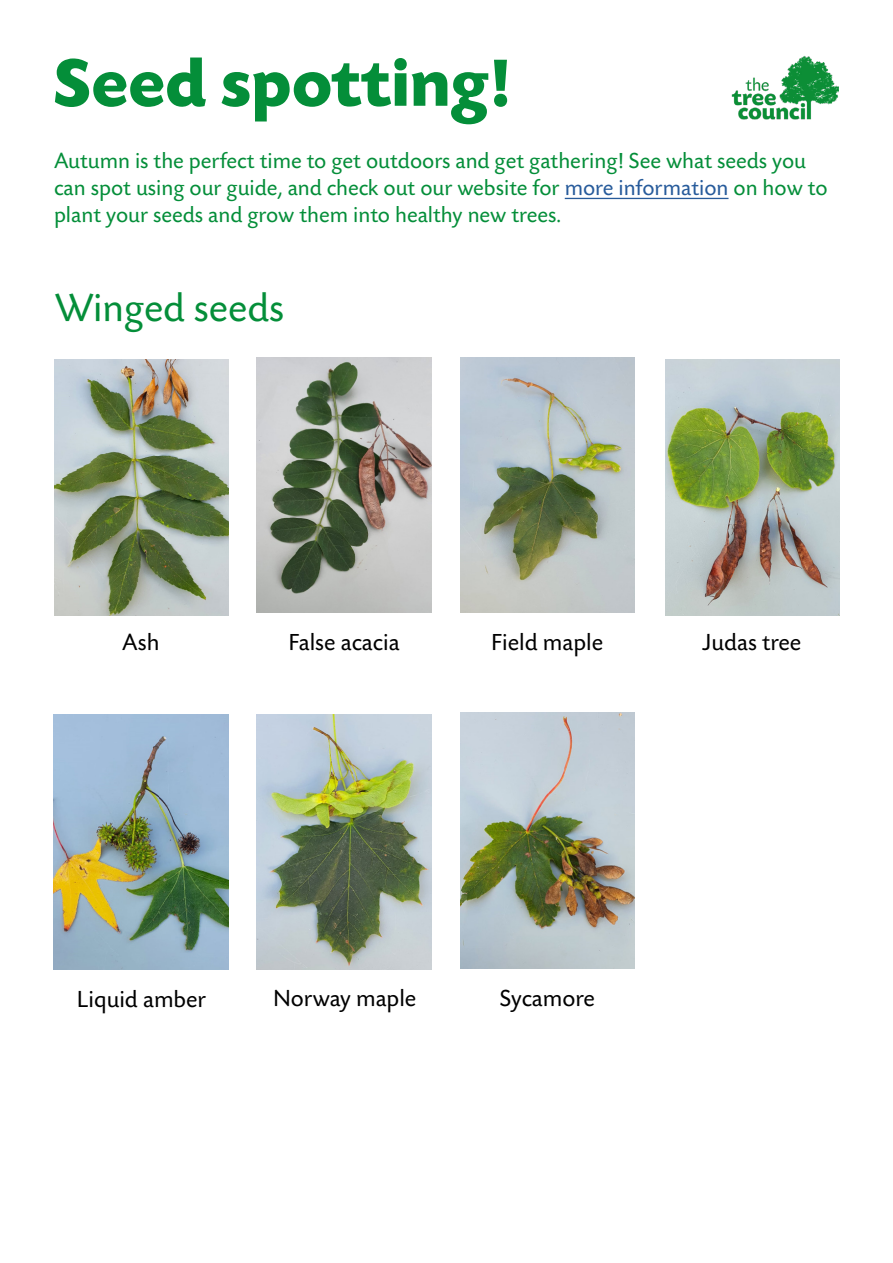
<style>
.page{position:relative;width:893px;height:1263px;background:#fff}
.page>*{position:absolute;margin:0;border:0;box-sizing:border-box;transform-origin:0 0}
.t1{font:700 69px "Today SB";color:#048e39}
.t2{font:40.5px "Today SB";color:#048e39}
.t3{font:24px "Today SB";color:#000}
.t4{font:22.5px/27px "Today SB";color:#048e39}
.s1{color:#275b9b}
</style>
<div class="page">
<hr style="left:565px;top:198px;width:163px;height:1px;background:#275b9b">
<img style="left:731px;top:56px;width:108px;height:64px">
<img style="left:460px;top:357px;width:174px;height:255px">
<img style="left:460px;top:713px;width:174px;height:255px">
<img style="left:257px;top:714px;width:174px;height:255px">
<img style="left:54px;top:360px;width:174px;height:255px">
<img style="left:665px;top:360px;width:175px;height:255px">
<img style="left:257px;top:357px;width:174px;height:256px">
<img style="left:54px;top:714px;width:174px;height:255px">
<h1 class="t1" style="left:54px;top:45px;width:458px">Seed spotting!</h1>
<p class="t4" style="left:54px;top:148px;width:775px">Autumn is the perfect time to get outdoors and get gathering! See what seeds you can spot using our guide, and check out our website for <span class="s1">more information</span> on how to plant your seeds and grow them into healthy new trees.</p>
<h2 class="t2" style="left:55px;top:285px;width:231px">Winged seeds</h2>
<p class="t3" style="left:288px;top:629px;width:113px">False acacia</p>
<p class="t3" style="left:122px;top:629px;width:39px">Ash</p>
<p class="t3" style="left:702px;top:629px;width:101px">Judas tree</p>
<p class="t3" style="left:491px;top:629px;width:113px">Field maple</p>
<p class="t3" style="left:77px;top:986px;width:131px">Liquid amber</p>
<p class="t3" style="left:273px;top:985px;width:145px">Norway maple</p>
<p class="t3" style="left:500px;top:985px;width:97px">Sycamore</p>
</div>
